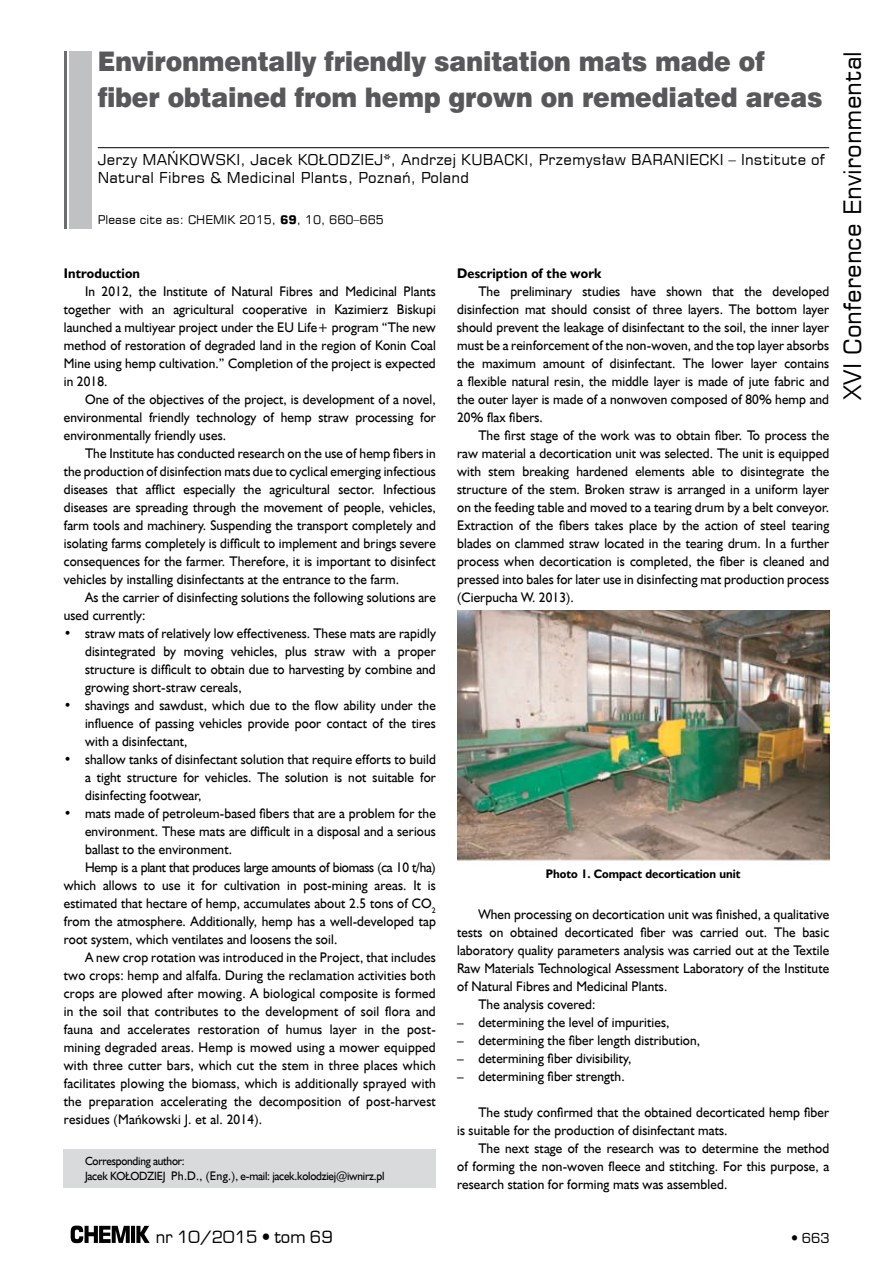
<style>
.page{position:relative;width:893px;height:1263px;background:#fff}
.page>*{position:absolute;margin:0;border:0;box-sizing:border-box;transform-origin:0 0}
.t1{font:27px/36px "Swis 721 Blk EU";letter-spacing:-.01em;color:#58585a;scale:.93 1}
.t2{font:24px "Square 721 EU";color:#000}
.t3{font:16.5px "Euromode";color:#000}
.t4{font:15px/18px "Square 721 EU";letter-spacing:.01em;color:#000}
.t5{font:13.95px/18px "Humanst 521 EU";letter-spacing:.01em;color:#000;text-align:justify;scale:.95 1}
.t6{font:13.95px "Humanst 521 EU";letter-spacing:-.02em;color:#000;scale:.95 1}
.t7{font:700 13.95px "Humanst 521 EU";letter-spacing:.01em;color:#000;scale:.95 1}
.t8{font:13.5px "Euromode";color:#000}
.t9{font:700 12.45px "Humanst 521 EU";color:#000;scale:.95 1}
.t10{font:12px/15px "Humanst 521 EU";letter-spacing:-.02em;color:#000;scale:.94 1}
.t11{font:12px "Square 721 EU";color:#000}
.s1{font-weight:700}
.s2{font-size:12.45px}
</style>
<div class="page">
<svg style="left:71px;top:1225px;width:79px;height:18px"></svg>
<hr style="left:98px;top:147px;width:731px;height:1px;background:#000">
<div style="left:70px;top:51px;width:22px;height:178px;background:#c0c1c2"></div>
<hr style="left:64px;top:51px;width:3px;height:178px;background:#6b6c6d">
<div style="left:64px;top:1149px;width:372px;height:39px;background:#d9dadb"></div>
<img style="left:457px;top:611px;width:372px;height:253px">
<h1 class="t1" style="left:98px;top:44px;width:781px">Environmentally friendly sanitation mats made of fiber obtained from hemp grown on remediated areas</h1>
<p class="t4" style="left:98px;top:151px;width:729px">Jerzy MAŃKOWSKI, Jacek KOŁODZIEJ*, Andrzej KUBACKI, Przemysław BARANIECKI – Institute of<br>Natural Fibres &amp; Medicinal Plants, Poznań, Poland</p>
<p class="t11" style="left:98px;top:212px;width:288px">Please cite as: CHEMIK 2015, <span class="s1">69</span>, 10, 660–665</p>
<p class="t7" style="left:64px;top:264px;width:82px">Introduction</p>
<p class="t5" style="left:64px;top:282px;width:393px;text-indent:21px">In 2012, the Institute of Natural Fibres and Medicinal Plants together with an agricultural cooperative in Kazimierz Biskupi launched a multiyear project under the E U Life+ program “The new method of restoration of degraded land in the region of Konin Coal Mine using hemp cultivation.” Completion of the project is expected in 2018.</p>
<p class="t5" style="left:64px;top:390px;width:393px;text-indent:21px">One of the objectives of the project, is development of a novel, environmental friendly technology of hemp straw processing for environmentally friendly uses.</p>
<p class="t5" style="left:64px;top:444px;width:393px;text-indent:21px">The Institute has conducted research on the use of hemp fibers in the production of disinfection mats due to cyclical emerging infectious diseases that afflict especially the agricultural sector. Infectious diseases are spreading through the movement of people, vehicles, farm tools and machinery. Suspending the transport completely and isolating farms completely is difficult to implement and brings severe consequences for the farmer. Therefore, it is important to disinfect vehicles by installing disinfectants at the entrance to the farm.</p>
<p class="t5" style="left:64px;top:588px;width:393px;text-indent:21px">As the carrier of disinfecting solutions the following solutions are used currently:</p>
<p class="t5" style="left:85px;top:624px;width:371px;text-indent:-21px">• straw mats of relatively low effectiveness. These mats are rapidly disintegrated by moving vehicles, plus straw with a proper structure is difficult to obtain due to harvesting by combine and growing short-straw cereals,</p>
<p class="t5" style="left:85px;top:696px;width:371px;text-indent:-21px">• shavings and sawdust, which due to the flow ability under the influence of passing vehicles provide poor contact of the tires with a disinfectant,</p>
<p class="t5" style="left:85px;top:750px;width:371px;text-indent:-21px">• shallow tanks of disinfectant solution that require efforts to build a tight structure for vehicles. The solution is not suitable for disinfecting footwear,</p>
<p class="t5" style="left:64px;top:804px;width:393px">• mats made of petroleum-based fibers that are a problem for the</p>
<p class="t5" style="left:85px;top:822px;width:371px">environment. These mats are difficult in a disposal and a serious</p>
<p class="t5" style="left:85px;top:840px;width:156px">ballast to the environment.</p>
<p class="t6" style="left:85px;top:859px;width:371px">Hemp is a plant that produces large amounts of biomass (ca 10 t/ha)</p>
<p class="t5" style="left:64px;top:876px;width:393px">which allows to use it for cultivation in post-mining areas. It is</p>
<p class="t5" style="left:64px;top:894px;width:393px">estimated that hectare of hemp, accumulates about 2.5 tons of CO <sub>2</sub></p>
<p class="t5" style="left:64px;top:912px;width:393px">from the atmosphere. Additionally, hemp has a well-developed tap</p>
<p class="t5" style="left:64px;top:930px;width:289px">root system, which ventilates and loosens the soil.</p>
<p class="t5" style="left:85px;top:948px;width:371px">A new crop rotation was introduced in the Project, that includes</p>
<p class="t5" style="left:64px;top:966px;width:393px">two crops: hemp and alfalfa. During the reclamation activities both</p>
<p class="t5" style="left:64px;top:984px;width:393px">crops are plowed after mowing. A biological composite is formed</p>
<p class="t5" style="left:64px;top:1002px;width:393px">in the soil that contributes to the development of soil flora and</p>
<p class="t5" style="left:64px;top:1020px;width:393px">fauna and accelerates restoration of humus layer in the post-</p>
<p class="t5" style="left:64px;top:1038px;width:393px">mining degraded areas. Hemp is mowed using a mower equipped</p>
<p class="t5" style="left:64px;top:1056px;width:393px">with three cutter bars, which cut the stem in three places which</p>
<p class="t5" style="left:64px;top:1074px;width:393px">facilitates plowing the biomass, which is additionally sprayed with</p>
<p class="t5" style="left:64px;top:1092px;width:393px">the preparation accelerating the decomposition of post-harvest</p>
<p class="t5" style="left:64px;top:1110px;width:210px">residues (Mańkowski J. et al. 2014).</p>
<p class="t10" style="left:85px;top:1153px;width:320px">Corresponding author:<br>Jacek Kołodziej <span class="s2">Ph.D ., (E ng.)</span>, e-mail: jacek.kolodziej@iwnirz.pl</p>
<p class="t7" style="left:457px;top:264px;width:153px">Description of the work</p>
<p class="t5" style="left:457px;top:282px;width:393px;text-indent:21px">The preliminary studies have shown that the developed disinfection mat should consist of three layers. The bottom layer should prevent the leakage of disinfectant to the soil, the inner layer must be a reinforcement of the non-woven, and the top layer absorbs the maximum amount of disinfectant. The lower layer contains a flexible natural resin, the middle layer is made of jute fabric and the outer layer is made of a nonwoven composed of 80% hemp and 20% flax fibers.</p>
<p class="t5" style="left:457px;top:426px;width:393px;text-indent:21px">The first stage of the work was to obtain fiber. To process the raw material a decortication unit was selected. The unit is equipped with stem breaking hardened elements able to disintegrate the structure of the stem. Broken straw is arranged in a uniform layer on the feeding table and moved to a tearing drum by a belt conveyor.<br>Extraction of the fibers takes place by the action of steel tearing blades on clammed straw located in the tearing drum. In a further process when decortication is completed, the fiber is cleaned and pressed into bales for later use in disinfecting mat production process (Cierpucha W. 2013).</p>
<p class="t9" style="left:546px;top:866px;width:206px">Photo 1. Compact decortication unit</p>
<p class="t5" style="left:478px;top:905px;width:371px">When processing on decortication unit was finished, a qualitative</p>
<p class="t5" style="left:457px;top:923px;width:393px">tests on obtained decorticated fiber was carried out. The basic</p>
<p class="t5" style="left:457px;top:941px;width:393px">laboratory quality parameters analysis was carried out at the Textile</p>
<p class="t5" style="left:457px;top:959px;width:393px">Raw Materials Technological Assessment Laboratory of the Institute</p>
<p class="t5" style="left:457px;top:977px;width:223px">of Natural Fibres and Medicinal Plants.</p>
<p class="t5" style="left:478px;top:995px;width:125px">The analysis covered:</p>
<p class="t5" style="left:457px;top:1013px;width:225px">– determining the level of impurities,</p>
<p class="t5" style="left:457px;top:1031px;width:257px">– determining the fiber length distribution,</p>
<p class="t5" style="left:457px;top:1049px;width:185px">– determining fiber divisibility,</p>
<p class="t5" style="left:457px;top:1067px;width:178px">– determining fiber strength.</p>
<p class="t5" style="left:457px;top:1103px;width:393px;text-indent:21px">The study confirmed that the obtained decorticated hemp fiber is suitable for the production of disinfectant mats.</p>
<p class="t5" style="left:457px;top:1139px;width:393px;text-indent:21px">The next stage of the research was to determine the method of forming the non-woven fleece and stitching. For this purpose, a research station for forming mats was assembled.</p>
<h2 class="t2" style="left:837px;top:400px;width:350px;rotate:-90deg">XVI Conference Environmental</h2>
<p class="t3" style="left:156px;top:1227px;width:178px">nr 10/2015 • tom 69</p>
<p class="t8" style="left:791px;top:1230px;width:40px">• 663</p>
</div>
